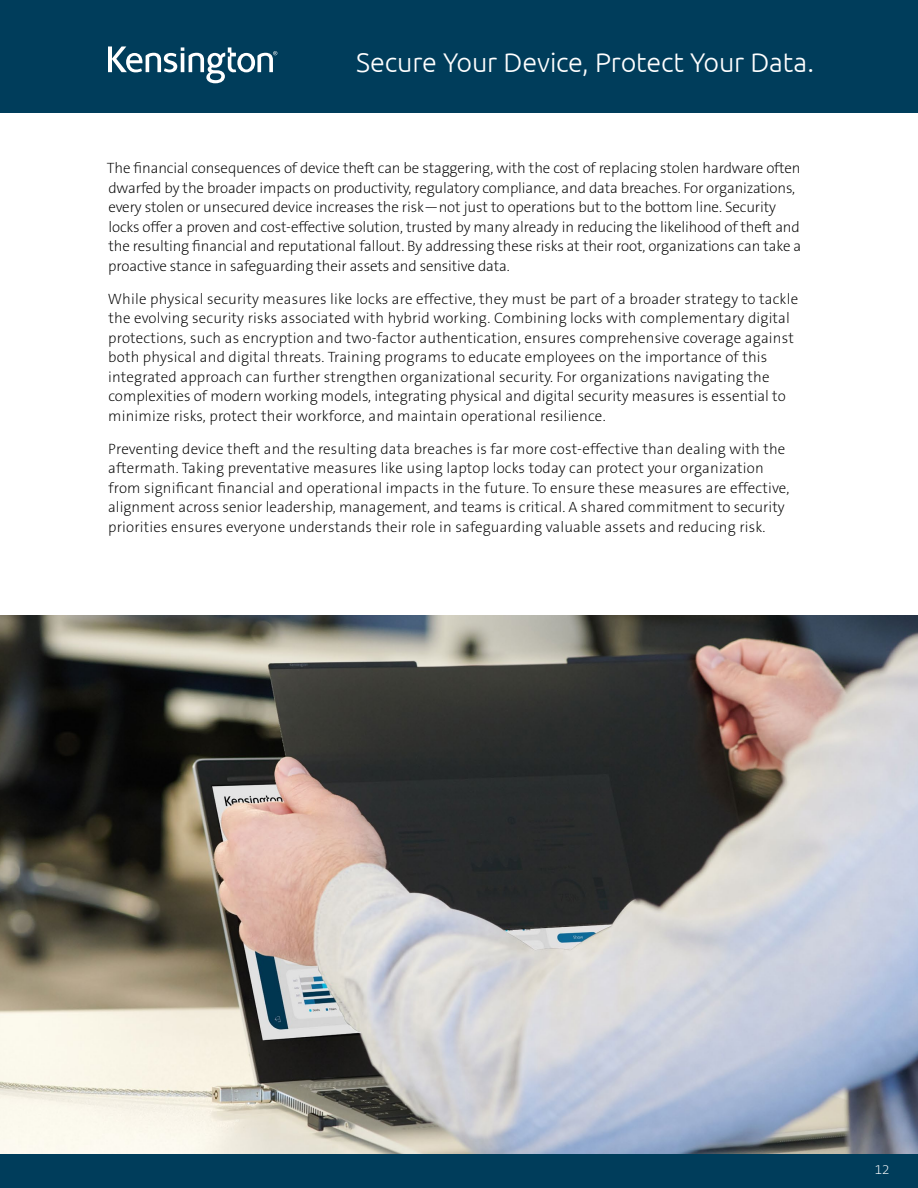
<style>
.page{position:relative;width:918px;height:1188px;background:#fff}
.page>*{position:absolute;margin:0;border:0;box-sizing:border-box;transform-origin:0 0}
.t1{font:300 27px "Ubuntu";letter-spacing:-.005em;color:#fff}
.t2{font:15px/19.5px "The Sans KENSINGTON2 XL";color:#000}
.t3{font:13.5px "The Sans KENSINGTON2 XL";color:#fff}
</style>
<div class="page">
<div style="left:0;top:0;width:918px;height:113px;background:#003d5b"></div>
<svg style="left:108px;top:46px;width:169px;height:37px"></svg>
<div style="left:0;top:1154px;width:918px;height:34px;background:#003d5b"></div>
<img style="left:0;top:616px;width:918px;height:538px">
<h1 class="t1" style="left:356px;top:46px;width:459px">Secure Your Device, Protect Your Data.</h1>
<p class="t2" style="left:107px;top:159px;width:696px">The financial consequences of device theft can be staggering, with the cost of replacing stolen hardware often dwarfed by the broader impacts on productivity, regulatory compliance, and data breaches. For organizations, every stolen or unsecured device increases the risk—not just to operations but to the bottom line. Security locks offer a proven and cost-effective solution, trusted by many already in reducing the likelihood of theft and the resulting financial and reputational fallout. By addressing these risks at their root, organizations can take a proactive stance in safeguarding their assets and sensitive data.</p>
<p class="t2" style="left:108px;top:289px;width:692px">While physical security measures like locks are effective, they must be part of a broader strategy to tackle the evolving security risks associated with hybrid working. Combining locks with complementary digital protections, such as encryption and two-factor authentication, ensures comprehensive coverage against both physical and digital threats. Training programs to educate employees on the importance of this integrated approach can further strengthen organizational security. For organizations navigating the complexities of modern working models, integrating physical and digital security measures is essential to minimize risks, protect their workforce, and maintain operational resilience.</p>
<p class="t2" style="left:108px;top:439px;width:683px">Preventing device theft and the resulting data breaches is far more cost-effective than dealing with the aftermath. Taking preventative measures like using laptop locks today can protect your organization from significant financial and operational impacts in the future. To ensure these measures are effective, alignment across senior leadership, management, and teams is critical. A shared commitment to security priorities ensures everyone understands their role in safeguarding valuable assets and reducing risk.</p>
<p class="t3" style="left:875px;top:1162px;width:16px">12</p>
</div>
